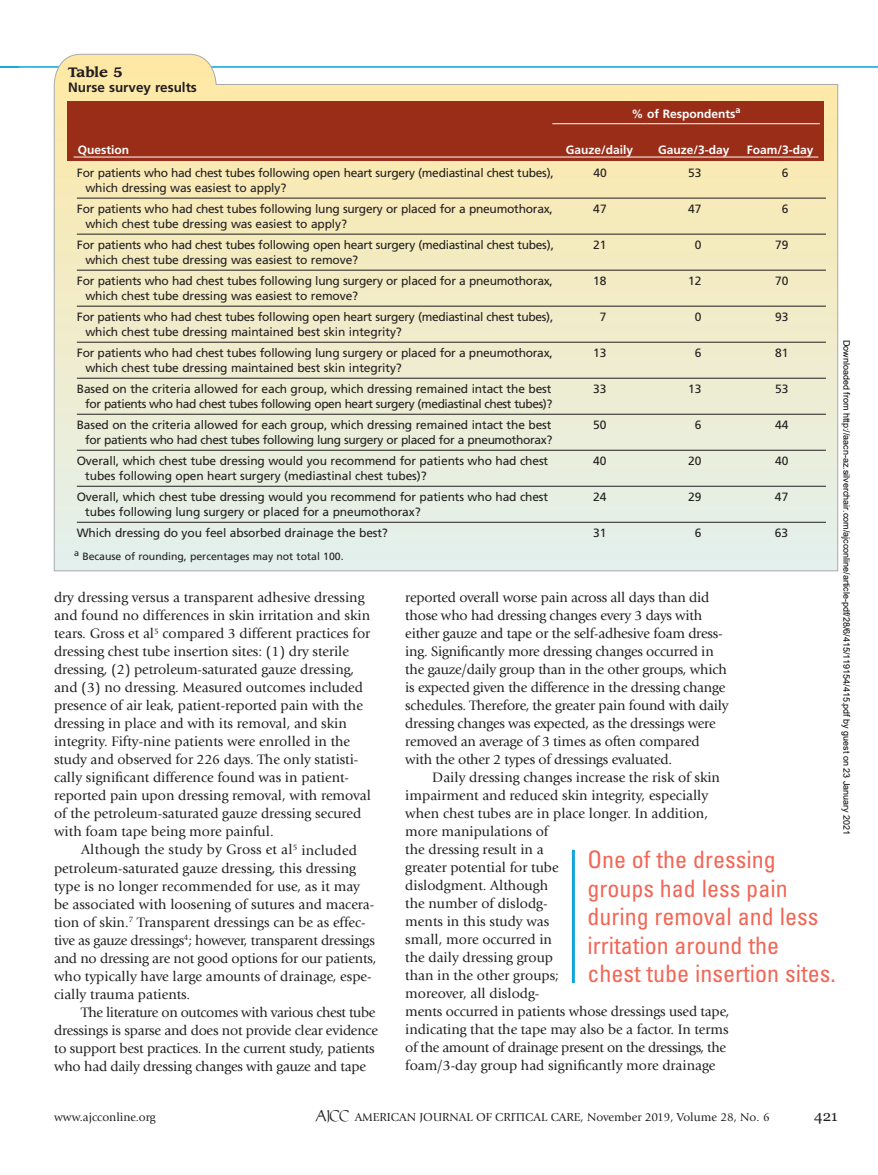
<style>
.page{position:relative;width:878px;height:1175px;background:#fff}
.page>*{position:absolute;margin:0;border:0;box-sizing:border-box;transform-origin:0 0}
.t1{font:condensed 24px/28.5px "Univers LT Std";color:#f26656}
.t2{font:15px "Georgia";color:#231f20}
.t3{font:14.25px/18px "Giovanni Std";color:#231f20}
.t4{font:700 13.5px "Frutiger";color:#231f20}
.t5{font:700 13.5px "Leawood Std";color:#231f20}
.t6{font:12px/15px "Frutiger";letter-spacing:-.01em;color:#231f20}
.t7{font:12px/15px "Frutiger";letter-spacing:-.035em;color:#231f20;text-align:right}
.t8{font:12px "Giovanni Std";color:#231f20}
.t9{font:700 12px "Frutiger";color:#fff}
.t10{font:10.5px "Frutiger";color:#231f20}
.t11{font:9px "Arial";color:#000}
.s1{font-family:"Publius";font-size:13.5px}
</style>
<div class="page">
<hr style="left:0;top:66px;width:877px;height:2px;background:#08a6d8">
<svg style="left:54px;top:54px;width:784px;height:517px;background:#eceace"></svg>
<div style="left:68px;top:101px;width:756px;height:59px;background:#9a2d17"></div>
<hr style="left:552px;top:123px;width:94px;height:1px;background:#fff">
<hr style="left:646px;top:123px;width:173px;height:1px;background:#fff">
<hr style="left:74px;top:157px;width:744px;height:1px;background:#fff">
<hr style="left:77px;top:198px;width:748px;height:1px;background:#231f20">
<hr style="left:77px;top:234px;width:748px;height:1px;background:#231f20">
<hr style="left:77px;top:270px;width:748px;height:1px;background:#231f20">
<hr style="left:77px;top:306px;width:748px;height:1px;background:#231f20">
<hr style="left:77px;top:342px;width:748px;height:1px;background:#231f20">
<hr style="left:77px;top:378px;width:748px;height:1px;background:#231f20">
<hr style="left:77px;top:414px;width:748px;height:1px;background:#231f20">
<hr style="left:77px;top:450px;width:748px;height:1px;background:#231f20">
<hr style="left:77px;top:486px;width:748px;height:1px;background:#231f20">
<hr style="left:77px;top:522px;width:748px;height:1px;background:#231f20">
<hr style="left:572px;top:849px;width:3px;height:134px;background:#11a4d9">
<p class="t5" style="left:68px;top:65px;width:56px">Table 5</p>
<p class="t4" style="left:68px;top:80px;width:130px">Nurse survey results</p>
<p class="t9" style="left:631px;top:106px;width:111px">% of Respondents<sup>a</sup></p>
<p class="t9" style="left:78px;top:142px;width:53px">Question</p>
<p class="t9" style="left:565px;top:142px;width:69px">Gauze/daily</p>
<p class="t9" style="left:658px;top:142px;width:73px">Gauze/3-day</p>
<p class="t9" style="left:746px;top:142px;width:68px">Foam/3-day</p>
<p class="t6" style="left:85px;top:165px;width:470px;text-indent:-9px">For patients who had chest tubes following open heart surgery (mediastinal chest tubes), which dressing was easiest to apply?</p>
<p class="t6" style="left:593px;top:165px;width:15px">40</p>
<p class="t6" style="left:688px;top:165px;width:15px">53</p>
<p class="t6" style="left:781px;top:165px;width:8px">6</p>
<p class="t6" style="left:85px;top:201px;width:469px;text-indent:-9px">For patients who had chest tubes following lung surgery or placed for a pneumothorax, which chest tube dressing was easiest to apply?</p>
<p class="t6" style="left:593px;top:201px;width:15px">47</p>
<p class="t6" style="left:688px;top:201px;width:15px">47</p>
<p class="t6" style="left:781px;top:201px;width:8px">6</p>
<p class="t6" style="left:85px;top:237px;width:470px;text-indent:-9px">For patients who had chest tubes following open heart surgery (mediastinal chest tubes), which chest tube dressing was easiest to remove?</p>
<p class="t6" style="left:593px;top:237px;width:15px">21</p>
<p class="t6" style="left:694px;top:237px;width:8px">0</p>
<p class="t6" style="left:775px;top:237px;width:15px">79</p>
<p class="t6" style="left:85px;top:273px;width:469px;text-indent:-9px">For patients who had chest tubes following lung surgery or placed for a pneumothorax, which chest tube dressing was easiest to remove?</p>
<p class="t6" style="left:593px;top:273px;width:15px">18</p>
<p class="t6" style="left:688px;top:273px;width:15px">12</p>
<p class="t6" style="left:775px;top:273px;width:15px">70</p>
<p class="t6" style="left:85px;top:309px;width:469px;text-indent:-9px">For patients who had chest tubes following open heart surgery (mediastinal chest tubes), which chest tube dressing maintained best skin integrity?</p>
<p class="t6" style="left:600px;top:309px;width:8px">7</p>
<p class="t6" style="left:694px;top:309px;width:8px">0</p>
<p class="t6" style="left:775px;top:309px;width:15px">93</p>
<p class="t6" style="left:85px;top:345px;width:469px;text-indent:-9px">For patients who had chest tubes following lung surgery or placed for a pneumothorax, which chest tube dressing maintained best skin integrity?</p>
<p class="t6" style="left:593px;top:345px;width:15px">13</p>
<p class="t6" style="left:694px;top:345px;width:8px">6</p>
<p class="t6" style="left:775px;top:345px;width:15px">81</p>
<p class="t7" style="left:77px;top:381px;width:477px">Based on the criteria allowed for each group, which dressing remained intact the best for patients who had chest tubes following open heart surgery (mediastinal chest tubes)?</p>
<p class="t6" style="left:593px;top:381px;width:15px">33</p>
<p class="t6" style="left:688px;top:381px;width:15px">13</p>
<p class="t6" style="left:775px;top:381px;width:15px">53</p>
<p class="t6" style="left:77px;top:417px;width:477px;text-align:right">Based on the criteria allowed for each group, which dressing remained intact the best for patients who had chest tubes following lung surgery or placed for a pneumothorax?</p>
<p class="t6" style="left:593px;top:417px;width:15px">50</p>
<p class="t6" style="left:694px;top:417px;width:8px">6</p>
<p class="t6" style="left:775px;top:417px;width:15px">44</p>
<p class="t6" style="left:85px;top:453px;width:464px;text-indent:-9px">Overall, which chest tube dressing would you recommend for patients who had chest tubes following open heart surgery (mediastinal chest tubes)?</p>
<p class="t6" style="left:593px;top:453px;width:15px">40</p>
<p class="t6" style="left:688px;top:453px;width:15px">20</p>
<p class="t6" style="left:775px;top:453px;width:15px">40</p>
<p class="t6" style="left:85px;top:489px;width:464px;text-indent:-9px">Overall, which chest tube dressing would you recommend for patients who had chest tubes following lung surgery or placed for a pneumothorax?</p>
<p class="t6" style="left:593px;top:489px;width:15px">24</p>
<p class="t6" style="left:688px;top:489px;width:15px">29</p>
<p class="t6" style="left:775px;top:489px;width:15px">47</p>
<p class="t6" style="left:77px;top:525px;width:313px">Which dressing do you feel absorbed drainage the best?</p>
<p class="t6" style="left:593px;top:525px;width:15px">31</p>
<p class="t6" style="left:694px;top:525px;width:8px">6</p>
<p class="t6" style="left:775px;top:525px;width:15px">63</p>
<p class="t10" style="left:74px;top:550px;width:271px"><sup>a</sup> Because of rounding, percentages may not total 100.</p>
<p class="t11" style="left:850px;top:339px;width:497px;rotate:90deg">Downloaded from http://aacn-az.silverchair.com/ajcconline/article-pdf/28/6/415/119154/415.pdf by guest on 23 January 2021</p>
<p class="t3" style="left:405px;top:590px;width:325px">reported overall worse pain across all days than did those who had dressing changes every 3 days with either gauze and tape or the self-adhesive foam dress&shy;ing. Significantly more dressing changes occurred in the gauze/daily group than in the other groups, which is expected given the difference in the dressing change schedules. Therefore, the greater pain found with daily dressing changes was expected, as the dressings were removed an average of 3 times as often compared with the other 2 types of dressings evaluated.</p>
<p class="t3" style="left:405px;top:770px;width:325px;text-indent:27px">Daily dressing changes increase the risk of skin impairment and reduced skin integrity, especially when chest tubes are in place longer. In addition, more manipulations of<br>the dressing result in a<br>greater potential for tube<br>dislodgment. Although<br>the number of dislodg-<br>ments in this study was<br>small, more occurred in<br>the daily dressing group<br>than in the other groups;<br>moreover, all dislodg-<br>ments occurred in patients whose dressings used tape, indicating that the tape may also be a factor. In terms of the amount of drainage present on the dressings, the foam/3-day group had significantly more drainage</p>
<p class="t3" style="left:54px;top:590px;width:318px">dry dressing versus a transparent adhesive dressing and found no differences in skin irritation and skin tears. Gross et al<sup>5</sup> compared 3 different practices for dressing chest tube insertion sites: (1) dry sterile dressing, (2) petroleum-saturated gauze dressing, and (3) no dressing. Measured outcomes included presence of air leak, patient-reported pain with the dressing in place and with its removal, and skin integrity. Fifty-nine patients were enrolled in the study and observed for 226 days. The only statisti&shy;cally significant difference found was in patient&shy;reported pain upon dressing removal, with removal of the petroleum-saturated gauze dressing secured with foam tape being more painful.</p>
<p class="t3" style="left:54px;top:842px;width:324px;text-indent:27px">Although the study by Gross et al<sup>5</sup> included petroleum-saturated gauze dressing, this dressing type is no longer recommended for use, as it may be associated with loosening of sutures and macera&shy;tion of skin.<sup>7</sup> Transparent dressings can be as effec&shy;tive as gauze dressings<sup>4</sup>; however, transparent dressings and no dressing are not good options for our patients, who typically have large amounts of drainage, espe&shy;cially trauma patients.</p>
<p class="t3" style="left:54px;top:1004px;width:325px;text-indent:27px">The literature on outcomes with various chest tube dressings is sparse and does not provide clear evidence to support best practices. In the current study, patients who had daily dressing changes with gauze and tape</p>
<h1 class="t1" style="left:587px;top:848px;width:250px">One of the dressing groups had less pain during removal and less irritation around the chest tube insertion sites.</h1>
<p class="t8" style="left:54px;top:1112px;width:103px">www.ajcconline.org</p>
<p class="t8" style="left:315px;top:1112px;width:456px"><span class="s1">AJCC</span> AMERICAN JOURNAL OF CRITICAL CARE, November 2019, Volume 28, No. 6</p>
<p class="t2" style="left:814px;top:1109px;width:25px">421</p>
</div>
